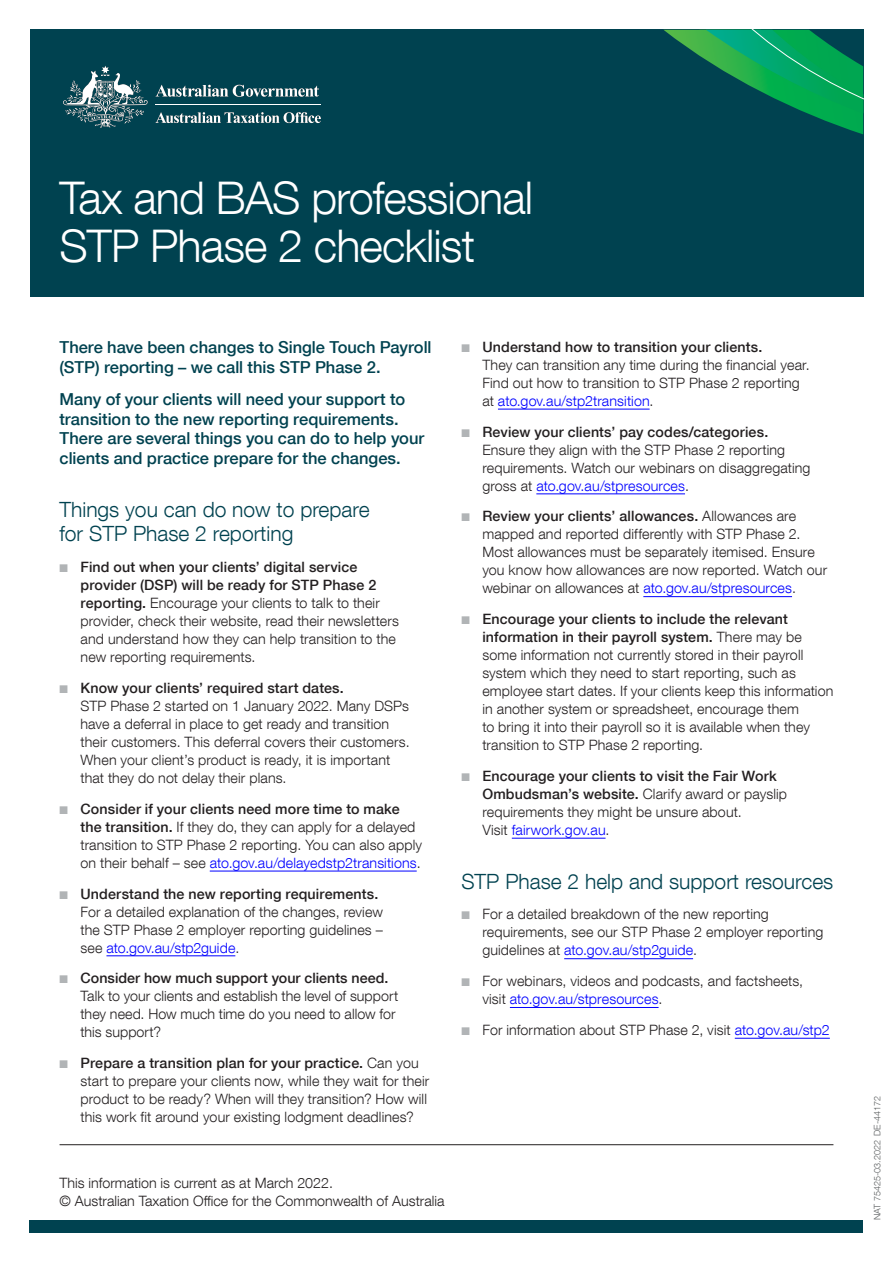
<style>
.page{position:relative;width:893px;height:1263px;background:#fff}
.page>*{position:absolute;margin:0;border:0;box-sizing:border-box;transform-origin:0 0}
.t1{font:300 45px/48px "Helvetica Neue LT Com";letter-spacing:-.02em;color:#fff}
.t2{font:300 21px/24px "Helvetica Neue LT Com";color:#004250}
.p_intro{font:500 16.5px/19.5px "Helvetica Neue LT Com";color:#004250}
.t3{font:300 14.25px/18px "Helvetica Neue LT Com";letter-spacing:.01em;color:#231f20}
.p_job_number{font:300 9px "Helvetica Neue LT Com";color:#5e6162}
.s1{color:#b1b4b6}
.s2{font-weight:500}
.s3{color:#00f}
</style>
<div class="page">
<div style="left:30px;top:30px;width:833px;height:267px;background:#004250"></div>
<svg style="left:664px;top:30px;width:199px;height:105px"></svg>
<svg style="left:156px;top:85px;width:163px;height:12px"></svg>
<svg style="left:63px;top:66px;width:85px;height:62px"></svg>
<hr style="left:156px;top:104px;width:165px;height:1px;background:#fff">
<svg style="left:155px;top:112px;width:166px;height:11px"></svg>
<hr style="left:210px;top:871px;width:207px;height:1px;background:#00f">
<hr style="left:106px;top:955px;width:129px;height:1px;background:#00f">
<hr style="left:498px;top:409px;width:152px;height:1px;background:#00f">
<hr style="left:536px;top:494px;width:149px;height:1px;background:#00f">
<hr style="left:643px;top:596px;width:149px;height:1px;background:#00f">
<hr style="left:512px;top:838px;width:93px;height:1px;background:#00f">
<hr style="left:564px;top:958px;width:129px;height:1px;background:#00f">
<hr style="left:510px;top:1007px;width:149px;height:1px;background:#00f">
<hr style="left:735px;top:1038px;width:95px;height:1px;background:#00f">
<hr style="left:60px;top:1144px;width:773px;height:1px;background:#231f20">
<div style="left:30px;top:1220px;width:833px;height:13px;background:#004250"></div>
<h1 class="t1" style="left:60px;top:173px;width:475px">Tax and BAS professional<br>STP Phase 2 checklist</h1>
<p class="p_intro" style="left:60px;top:338px;width:374px">There have been changes to Single Touch Payroll (STP) reporting – we call this STP Phase 2.</p>
<p class="p_intro" style="left:60px;top:389px;width:366px">Many of your clients will need your support to transition to the new reporting requirements.<br>There are several things you can do to help your clients and practice prepare for the changes.</p>
<h2 class="t2" style="left:60px;top:497px;width:312px">Things you can do now to prepare for STP Phase 2 reporting</h2>
<p class="t3" style="left:81px;top:558px;width:320px;text-indent:-21px"><span class="s1">■</span> <span class="s2">Find out when your clients’ digital service provider (DSP) will be ready for STP Phase 2 reporting.</span> Encourage your clients to talk to their provider, check their website, read their newsletters and understand how they can help transition to the new reporting requirements.</p>
<p class="t3" style="left:81px;top:679px;width:331px;text-indent:-21px"><span class="s1">■</span> <span class="s2">Know your clients’ required start dates.<br></span>STP Phase 2 started on 1 January 2022. Many DSPs have a deferral in place to get ready and transition their customers. This deferral covers their customers.<br>When your client’s product is ready, it is important that they do not delay their plans.</p>
<p class="t3" style="left:81px;top:799px;width:343px;text-indent:-21px"><span class="s1">■</span> <span class="s2">Consider if your clients need more time to make the transition.</span> If they do, they can apply for a delayed transition to STP Phase 2 reporting. You can also apply on their behalf – see <span class="s3">ato.gov.au/delayedstp2transitions</span>.</p>
<p class="t3" style="left:81px;top:884px;width:304px;text-indent:-21px"><span class="s1">■</span> <span class="s2">Understand the new reporting requirements.<br></span>For a detailed explanation of the changes, review the STP Phase 2 employer reporting guidelines – see <span class="s3">ato.gov.au/stp2guide</span>.</p>
<p class="t3" style="left:81px;top:969px;width:319px;text-indent:-21px"><span class="s1">■</span> <span class="s2">Consider how much support your clients need.<br></span>Talk to your clients and establish the level of support they need. How much time do you need to allow for this support?</p>
<p class="t3" style="left:81px;top:1054px;width:350px;text-indent:-21px"><span class="s1">■</span> <span class="s2">Prepare a transition plan for your practice.</span> Can you start to prepare your clients now, while they wait for their product to be ready? When will they transition? How will this work fit around your existing lodgment deadlines?</p>
<p class="t3" style="left:482px;top:337px;width:329px;text-indent:-21px"><span class="s1">■</span> <span class="s2">Understand how to transition your clients.<br></span>They can transition any time during the financial year.<br>Find out how to transition to STP Phase 2 reporting at <span class="s3">ato.gov.au/stp2transition</span>.</p>
<p class="t3" style="left:482px;top:422px;width:330px;text-indent:-21px"><span class="s1">■</span> <span class="s2">Review your clients’ pay codes/categories.<br></span>Ensure they align with the STP Phase 2 reporting requirements. Watch our webinars on disaggregating gross at <span class="s3">ato.gov.au/stpresources</span>.</p>
<p class="t3" style="left:482px;top:507px;width:346px;text-indent:-21px"><span class="s1">■</span> <span class="s2">Review your clients’ allowances.</span> Allowances are mapped and reported differently with STP Phase 2.<br>Most allowances must be separately itemised. Ensure you know how allowances are now reported. Watch our webinar on allowances at <span class="s3">ato.gov.au/stpresources</span>.</p>
<p class="t3" style="left:482px;top:610px;width:353px;text-indent:-21px"><span class="s1">■</span> <span class="s2">Encourage your clients to include the relevant information in their payroll system.</span> There may be some information not currently stored in their payroll system which they need to start reporting, such as employee start dates. If your clients keep this information in another system or spreadsheet, encourage them<br>to bring it into their payroll so it is available when they transition to STP Phase 2 reporting.</p>
<p class="t3" style="left:482px;top:766px;width:306px;text-indent:-21px"><span class="s1">■</span> <span class="s2">Encourage your clients to visit the Fair Work Ombudsman’s website.</span> Clarify award or payslip requirements they might be unsure about.<br>Visit <span class="s3">fairwork.gov.au</span>.</p>
<h2 class="t2" style="left:461px;top:869px;width:373px">STP Phase 2 help and support resources</h2>
<p class="t3" style="left:482px;top:905px;width:342px;text-indent:-21px"><span class="s1">■</span> For a detailed breakdown of the new reporting requirements, see our STP Phase 2 employer reporting guidelines at <span class="s3">ato.gov.au/stp2guide</span>.</p>
<p class="t3" style="left:482px;top:972px;width:322px;text-indent:-21px"><span class="s1">■</span> For webinars, videos and podcasts, and factsheets, visit <span class="s3">ato.gov.au/stpresources</span>.</p>
<p class="t3" style="left:461px;top:1020px;width:370px"><span class="s1">■</span> For information about STP Phase 2, visit <span class="s3">ato.gov.au/stp2</span></p>
<p class="t3" style="left:60px;top:1173px;width:275px">This information is current as at March 2022.</p>
<p class="t3" style="left:60px;top:1191px;width:386px">© Australian Taxation Office for the Commonwealth of Australia</p>
<p class="p_job_number" style="left:872px;top:1220px;width:126px;rotate:-90deg">NAT 75425-03.2022 DE-44172</p>
</div>
